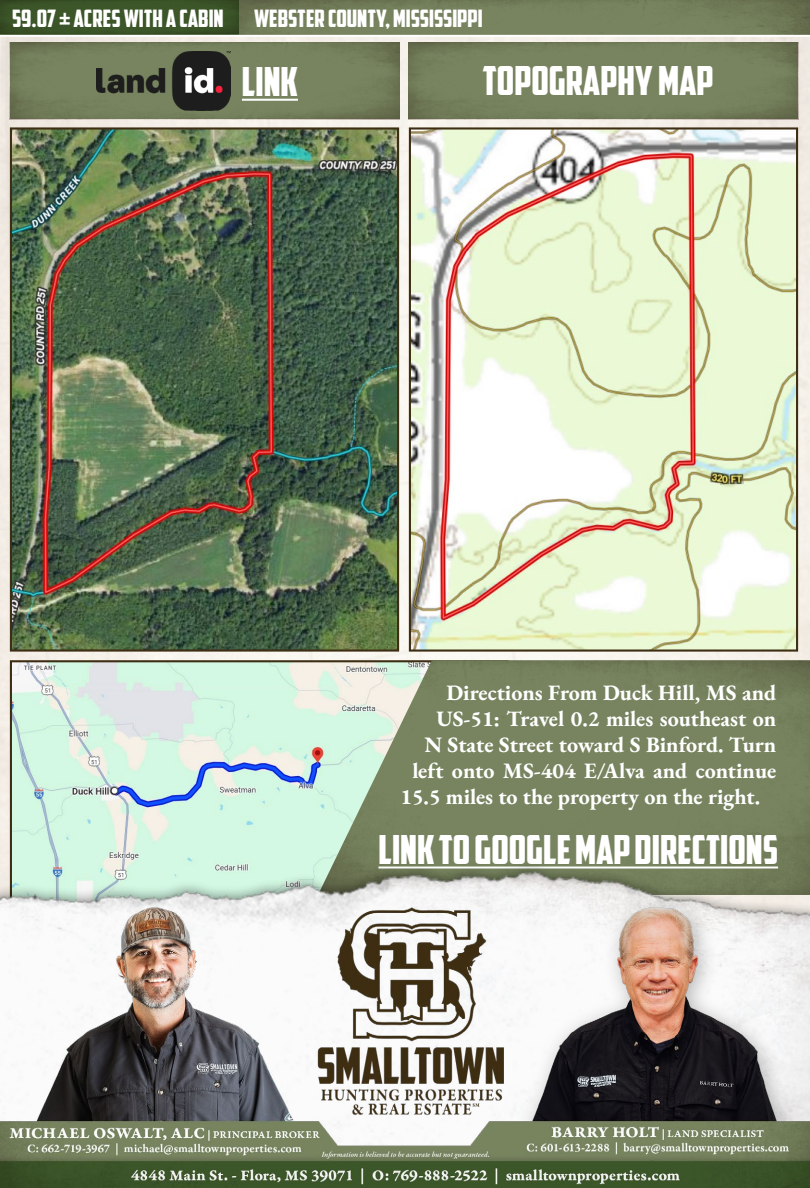
<style>
.page{position:relative;width:810px;height:1188px;background:#fff}
.page>*{position:absolute;margin:0;border:0;box-sizing:border-box;transform-origin:0 0}
.t1{font:40px "American Captain";color:#fff}
.t2{font:24px "American Captain";color:#fff}
.t3{font:22px "EB Garamond";color:#fff}
</style>
<div class="page">
<img style="left:0;top:37px;width:810px;height:785px">
<img style="left:239px;top:0;width:571px;height:35px">
<div style="left:0;top:0;width:239px;height:35px;background:#3c5629"></div>
<img style="left:13px;top:130px;width:383px;height:519px">
<div style="left:10px;top:127px;width:389px;height:525px;border:2px solid #3d2d12"></div>
<img style="left:412px;top:130px;width:383px;height:519px">
<div style="left:409px;top:127px;width:389px;height:525px;border:2px solid #3d2d12"></div>
<img style="left:13px;top:663px;width:305px;height:159px">
<img style="left:10px;top:43px;width:389px;height:76px">
<img style="left:409px;top:43px;width:389px;height:76px">
<img style="left:318px;top:660px;width:492px;height:162px">
<hr style="left:242px;top:99px;width:56px;height:2px;background:#fff">
<img style="left:96px;top:52px;width:135px;height:58px">
<img style="left:0;top:822px;width:810px;height:78px">
<img style="left:0;top:900px;width:810px;height:288px">
<p class="t2" style="left:12px;top:4px;width:213px">59.07 ± ACRES WITH A CABIN</p>
<p class="t2" style="left:254px;top:4px;width:230px">WEBSTER COUNTY, MISSISSIPPI</p>
<h1 class="t1" style="left:242px;top:57px;width:58px">LINK</h1>
<h1 class="t1" style="left:482px;top:56px;width:233px">TOPOGRAPHY MAP</h1>
<p class="t3" style="left:446px;top:679px;width:332px">Directions From Duck Hill, MS and</p>
<p class="t3" style="left:436px;top:705px;width:342px">US-51: Travel 0.2 miles southeast on</p>
<p class="t3" style="left:424px;top:731px;width:354px">N State Street toward S Binford. Turn</p>
<p class="t3" style="left:412px;top:757px;width:365px">left onto MS-404 E/Alva and continue</p>
<p class="t3" style="left:400px;top:783px;width:361px">15.5 miles to the property on the right.</p>
<h1 class="t1" style="left:379px;top:825px;width:401px">LINK TO GOOGLE MAP DIRECTIONS</h1>
</div>
